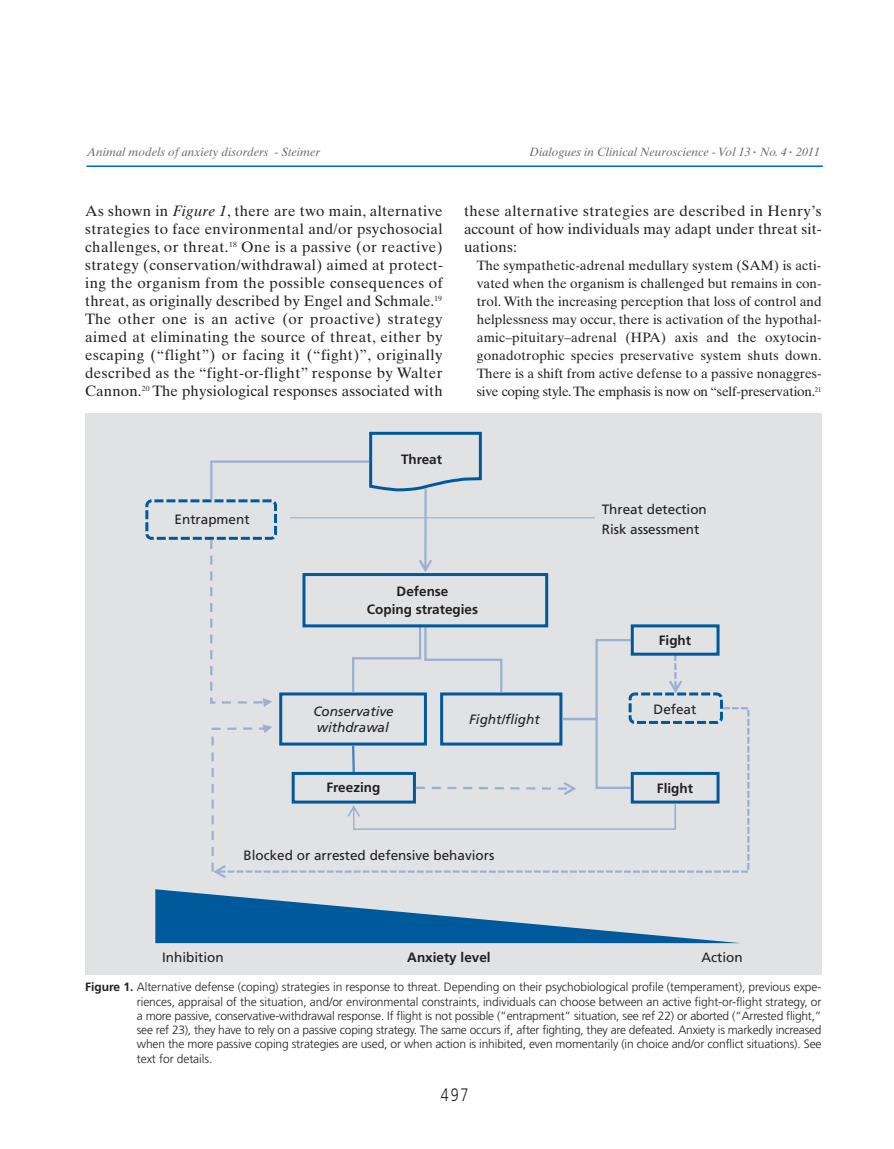
<style>
.page{position:relative;width:894px;height:1149px;background:#fff}
.page>*{position:absolute;margin:0;border:0;box-sizing:border-box;transform-origin:0 0}
.t1{font:300 18px "Frutiger";color:#231f20;scale:.8 1}
.t2{font:15px/18px "Times Ten";letter-spacing:.01em;color:#231f20;text-align:justify}
.t3{font:13.5px/18px "Times Ten";letter-spacing:-.015em;color:#231f20;text-align:justify}
.t4{font:13.5px/19.8px "Frutiger";color:#231f20}
.t5{font:700 13.5px/18.1px "Frutiger";color:#231f20;text-align:center}
.t6{font:italic 13.5px/16px "Frutiger";color:#231f20}
.t7{font:300 12px/14.2px "Frutiger";letter-spacing:-.01em;color:#231f20;text-align:justify}
.t8{font:italic 12px "Times Ten";color:#6c6d70}
.s1{font-style:italic}
.s2{font-weight:700}
</style>
<div class="page">
<hr style="left:86px;top:165px;width:736px;height:2px;background:#0069a7">
<div style="left:85px;top:412px;width:736px;height:562px;background:#e1e2e4"></div>
<div style="left:145px;top:499px;width:132px;height:40px;border:3px dashed #00599b;border-radius:5px"></div>
<svg style="left:155px;top:889px;width:573px;height:53px"></svg>
<div style="left:628px;top:692px;width:94px;height:31px;border:3px dashed #00599b;border-radius:5px"></div>
<svg style="left:213px;top:707px;width:536px;height:170px"></svg>
<svg style="left:209px;top:431px;width:472px;height:440px"></svg>
<div style="left:302px;top:573px;width:246px;height:54px;border:3px solid #00599b"></div>
<div style="left:630px;top:624px;width:89px;height:31px;border:3px solid #00599b"></div>
<p class="t8" style="left:87px;top:147px;width:235px">Animal models of anxiety disorders - Steimer</p>
<p class="t8" style="left:529px;top:147px;width:292px">Dialogues in Clinical Neuroscience - Vol 13 <sup>.</sup> No. 4 <sup>.</sup> 2011</p>
<p class="t2" style="left:85px;top:203px;width:359px">As shown in <span class="s1">Figure 1</span>, there are two main, alternative strategies to face environmental and/or psychosocial challenges, or threat.<sup>18</sup> One is a passive (or reactive) strategy (conservation/withdrawal) aimed at protect&shy;ing the organism from the possible consequences of threat, as originally described by Engel and Schmale.<sup>19<br></sup>The other one is an active (or proactive) strategy aimed at eliminating the source of threat, either by escaping (“flight”) or facing it (“fight)”, originally described as the “fight-or-flight” response by Walter Cannon.<sup>20</sup> The physiological responses associated with</p>
<p class="t2" style="left:464px;top:203px;width:359px">these alternative strategies are described in Henry’s account of how individuals may adapt under threat sit&shy;uations:</p>
<p class="t3" style="left:476px;top:258px;width:346px">The sympathetic-adrenal medullary system (SAM) is acti&shy;vated when the organism is challenged but remains in con&shy;trol. With the increasing perception that loss of control and helplessness may occur, there is activation of the hypothal&shy;amic–pituitary–adrenal (HPA) axis and the oxytocin&shy;gonadotrophic species preservative system shuts down.<br>There is a shift from active defense to a passive nonaggres&shy;sive coping style. The emphasis is now on “self-preservation.<sup>21</sup></p>
<p class="t4" style="left:174px;top:510px;width:77px">Entrapment</p>
<p class="t5" style="left:401px;top:451px;width:43px">Threat</p>
<p class="t5" style="left:367px;top:583px;width:113px">Defense<br>Coping strategies</p>
<p class="t6" style="left:313px;top:704px;width:82px">Conservative withdrawal</p>
<p class="t6" style="left:469px;top:712px;width:72px">Fight/flight</p>
<p class="t4" style="left:601px;top:500px;width:107px">Threat detection<br>Risk assessment</p>
<p class="t5" style="left:658px;top:632px;width:34px">Fight</p>
<p class="t4" style="left:653px;top:700px;width:44px">Defeat</p>
<p class="t5" style="left:326px;top:779px;width:55px">Freezing</p>
<p class="t5" style="left:656px;top:780px;width:38px">Flight</p>
<p class="t4" style="left:243px;top:846px;width:252px">Blocked or arrested defensive behaviors</p>
<p class="t5" style="left:407px;top:949px;width:85px">Anxiety level</p>
<p class="t4" style="left:162px;top:948px;width:63px">Inhibition</p>
<p class="t4" style="left:701px;top:948px;width:43px">Action</p>
<p class="t7" style="left:137px;top:980px;width:686px;text-indent:-52px"><span class="s2">Figure 1.</span> Alternative defense (coping) strategies in response to threat. Depending on their psychobiological profile (temperament), previous expe&shy;riences, appraisal of the situation, and/or environmental constraints, individuals can choose between an active fight-or-flight strategy, or a more passive, conservative-withdrawal response. If flight is not possible (“entrapment” situation, see ref 22) or aborted (“Arrested flight,” see ref 23), they have to rely on a passive coping strategy. The same occurs if, after fighting, they are defeated. Anxiety is markedly increased when the more passive coping strategies are used, or when action is inhibited, even momentarily (in choice and/or conflict situations). See text for details.</p>
<h1 class="t1" style="left:440px;top:1086px;width:36px">497</h1>
</div>
